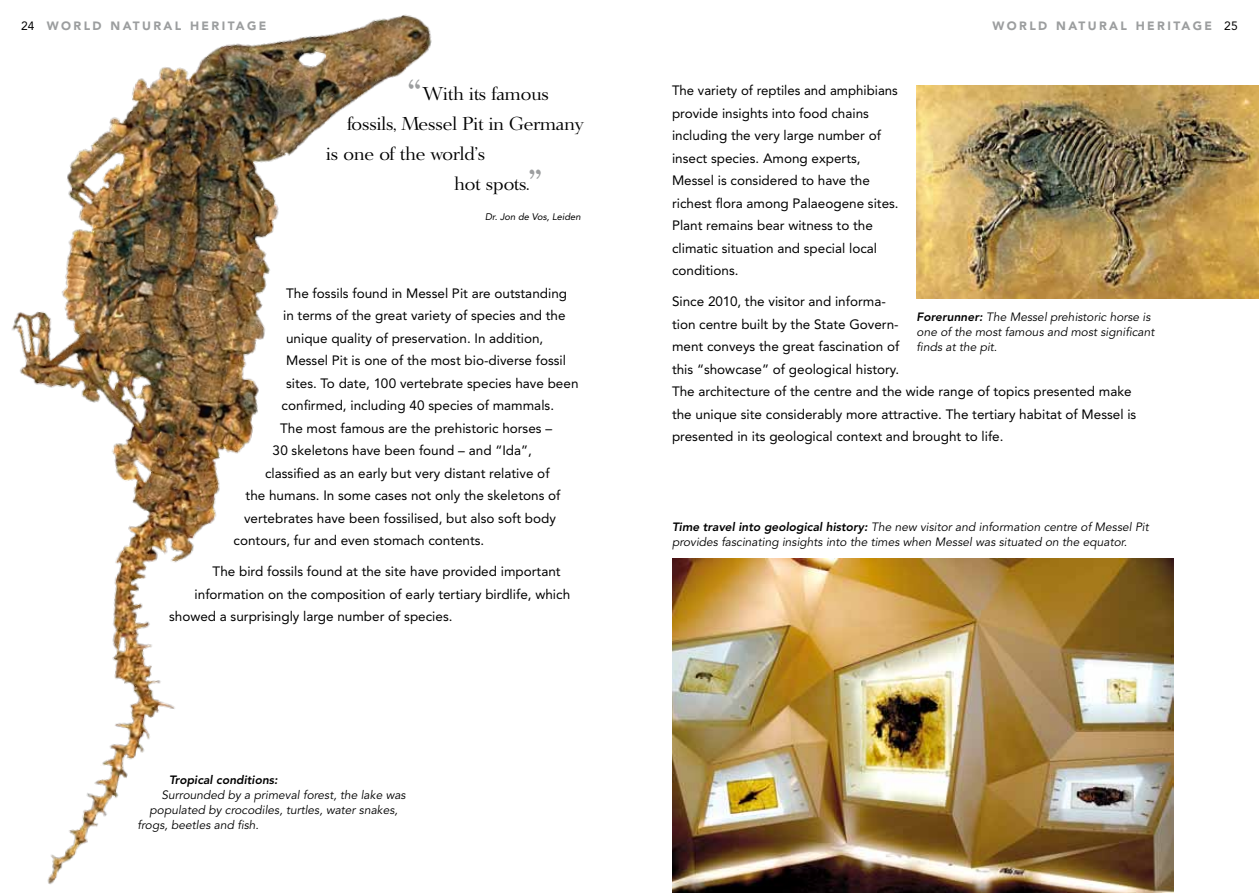
<style>
.page{position:relative;width:1259px;height:893px;background:#fff}
.page>*{position:absolute;margin:0;border:0;box-sizing:border-box;transform-origin:0 0}
.t1{font:45px "Lingwood Serial";color:#9c9e9f}
.t2{font:18px "Lingwood Serial";color:#000}
.t3{font:13.5px/22.5px "Avenir";color:#000}
.t4{font:italic 12px/15px "Avenir";color:#000}
.t5{font:900 12px "Avenir";letter-spacing:.2em;color:#9c9e9f}
.t6{font:italic 800 12px "Avenir";color:#000}
.t7{font:12px "Avenir";color:#000}
.t8{font:italic 9.45px "Avenir";color:#000}
.s1{font-weight:400;color:#000}
.s2{font-weight:800}
</style>
<div class="page">
<img style="left:11px;top:14px;width:421px;height:871px">
<img style="left:672px;top:558px;width:502px;height:335px">
<img style="left:916px;top:85px;width:343px;height:214px">
<p class="t5" style="left:21px;top:19px;width:245px"><span class="s1">24</span> WORLD NATURAL HERITAGe</p>
<p class="t5" style="left:992px;top:19px;width:37px">WORLD</p>
<p class="t5" style="left:1056px;top:19px;width:43px">NATURAL</p>
<p class="t5" style="left:1135px;top:19px;width:57px">HERITAGe</p>
<p class="t7" style="left:1224px;top:19px;width:15px">25</p>
<h1 class="t1" style="left:407px;top:67px;width:16px">“</h1>
<h2 class="t2" style="left:423px;top:82px;width:128px">With its famous</h2>
<h2 class="t2" style="left:347px;top:112px;width:238px">fossils, Messel Pit in Germany</h2>
<h2 class="t2" style="left:326px;top:142px;width:160px">is one of the world’s</h2>
<h2 class="t2" style="left:454px;top:172px;width:77px">hot spots.</h2>
<h1 class="t1" style="left:528px;top:157px;width:16px">”</h1>
<p class="t8" style="left:485px;top:211px;width:97px">Dr. Jon de Vos, Leiden</p>
<p class="t3" style="left:286px;top:282px;width:282px">The fossils found in Messel Pit are outstanding</p>
<p class="t3" style="left:283px;top:304px;width:284px">in terms of the great variety of species and the</p>
<p class="t3" style="left:286px;top:327px;width:259px">unique quality of preservation. In addition,</p>
<p class="t3" style="left:286px;top:349px;width:281px">Messel Pit is one of the most bio-diverse fossil</p>
<p class="t3" style="left:286px;top:372px;width:294px">sites. To date, 100 vertebrate species have been</p>
<p class="t3" style="left:282px;top:394px;width:274px">confirmed, including 40 species of mammals.</p>
<p class="t3" style="left:280px;top:417px;width:273px">The most famous are the prehistoric horses –</p>
<p class="t3" style="left:273px;top:439px;width:261px">30 skeletons have been found – and “Ida”,</p>
<p class="t3" style="left:265px;top:462px;width:286px">classified as an early but very distant relative of</p>
<p class="t3" style="left:246px;top:484px;width:316px">the humans. In some cases not only the skeletons of</p>
<p class="t3" style="left:244px;top:507px;width:313px">vertebrates have been fossilised, but also soft body</p>
<p class="t3" style="left:234px;top:529px;width:252px">contours, fur and even stomach contents.</p>
<p class="t3" style="left:213px;top:560px;width:349px">The bird fossils found at the site have provided important</p>
<p class="t3" style="left:195px;top:583px;width:377px">information on the composition of early tertiary birdlife, which</p>
<p class="t3" style="left:169px;top:605px;width:285px">showed a surprisingly large number of species.</p>
<p class="t6" style="left:169px;top:773px;width:110px">Tropical conditions:</p>
<p class="t4" style="left:162px;top:788px;width:246px">Surrounded by a primeval forest, the lake was</p>
<p class="t4" style="left:150px;top:803px;width:250px">populated by crocodiles, turtles, water snakes,</p>
<p class="t4" style="left:138px;top:818px;width:123px">frogs, beetles and fish.</p>
<p class="t3" style="left:672px;top:79px;width:228px">The variety of reptiles and amphibians provide insights into food chains including the very large number of insect species. Among experts,<br>Messel is considered to have the richest flora among Palaeogene sites.<br>Plant remains bear witness to the climatic situation and special local conditions.</p>
<p class="t3" style="left:672px;top:290px;width:466px">Since 2010, the visitor and informa-<br>tion centre built by the State Govern-<br>ment conveys the great fascination of<br>this “showcase” of geological history.<br>The architecture of the centre and the wide range of topics presented make the unique site considerably more attractive. The tertiary habitat of Messel is presented in its geological context and brought to life.</p>
<p class="t4" style="left:916px;top:309px;width:239px"><span class="s2">Forerunner:</span> The Messel prehistoric horse is one of the most famous and most significant finds at the pit.</p>
<p class="t4" style="left:672px;top:519px;width:478px"><span class="s2">Time travel into geological history:</span> The new visitor and information centre of Messel Pit provides fascinating insights into the times when Messel was situated on the equator.</p>
</div>
